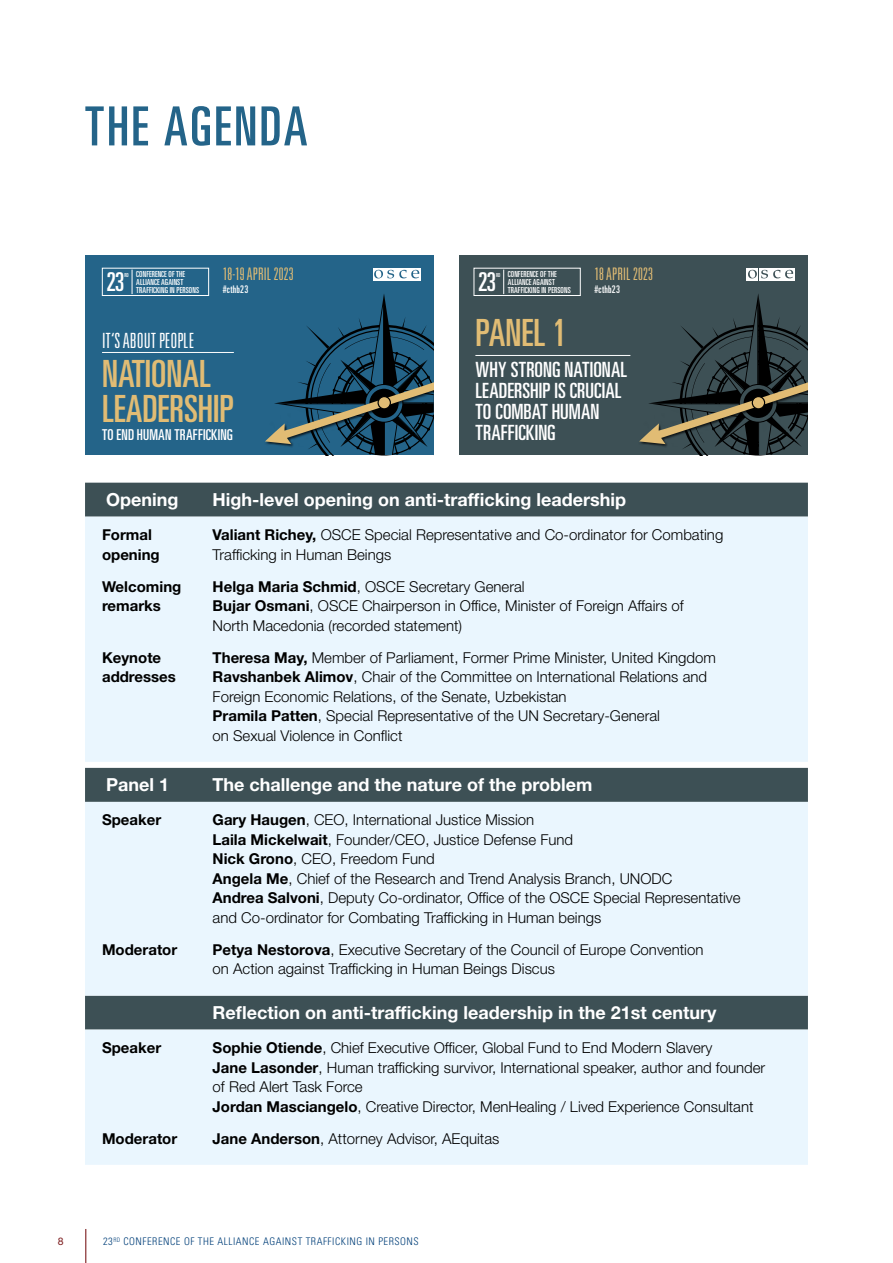
<style>
.page{position:relative;width:893px;height:1263px;background:#fff}
.page>*{position:absolute;margin:0;border:0;box-sizing:border-box;transform-origin:0 0}
.t1{font:ultra-condensed 54px "Univers LT Std";letter-spacing:.04em;color:#246489}
.t2{font:ultra-condensed 37.5px/34.5px "Univers LT Std";color:#e1bc74}
.t3{font:ultra-condensed 25.95px "Univers LT Std";color:#fff}
.t4{font:ultra-condensed 21px/21px "Univers LT Std";letter-spacing:.01em;color:#fff}
.t5{font:300 ultra-condensed 21px "Univers LT Std";color:#fff}
.t6{font:700 18px "Helvetica Neue LT Std";color:#fff}
.t7{font:300 ultra-condensed 17.25px "Univers LT Std";letter-spacing:.02em;color:#e1bc74}
.t8{font:300 15px/19.5px "Helvetica Neue LT Std";color:#000}
.t9{font:700 15px/19.5px "Helvetica Neue LT Std";color:#000}
.t10{font:ultra-condensed 15px "Univers LT Std";letter-spacing:.02em;color:#fff}
.t11{font:300 condensed 10.5px "Univers LT Std";letter-spacing:.05em;color:#003f79}
.t12{font:ultra-condensed 10.5px "Univers LT Std";letter-spacing:.025em;color:#fff}
.t13{font:10.5px "Helvetica Neue LT Std";color:#7e1e20}
.t14{font:ultra-condensed 8.25px/8.1px "Univers LT Std";letter-spacing:.01em;color:#fff}
.t15{font:ultra-condensed 5.4px "Univers LT Std";color:#fff}
.s1{font-weight:700}
</style>
<div class="page">
<hr style="left:85px;top:1229px;width:1px;height:34px;background:#7e1e20">
<div style="left:85px;top:483px;width:723px;height:34px;background:#3d5055"></div>
<div style="left:85px;top:517px;width:723px;height:245px;background:#eaf6fe"></div>
<div style="left:85px;top:768px;width:723px;height:34px;background:#3d5055"></div>
<svg style="left:85px;top:802px;width:723px;height:363px;background:#dae6ee"></svg>
<div style="left:459px;top:255px;width:349px;height:200px;background:#3d5055"></div>
<svg style="left:639px;top:294px;width:169px;height:161px"></svg>
<svg style="left:752px;top:396px;width:13px;height:13px"></svg>
<div style="left:752px;top:396px;width:13px;height:14px;border:1px solid #000;border-radius:50%"></div>
<div style="left:474px;top:268px;width:107px;height:28px;border:1px solid #fff"></div>
<svg style="left:503px;top:270px;width:1px;height:24px"></svg>
<hr style="left:475px;top:355px;width:155px;height:1px;background:#fff">
<div style="left:85px;top:255px;width:349px;height:200px;background:#246489"></div>
<svg style="left:265px;top:294px;width:169px;height:161px"></svg>
<svg style="left:378px;top:396px;width:12px;height:13px"></svg>
<div style="left:377px;top:396px;width:14px;height:14px;border:1px solid #000;border-radius:50%"></div>
<div style="left:102px;top:268px;width:107px;height:28px;border:1px solid #fff"></div>
<svg style="left:132px;top:270px;width:1px;height:24px"></svg>
<hr style="left:102px;top:352px;width:132px;height:1px;background:#fff">
<svg style="left:373px;top:268px;width:11px;height:12px"></svg>
<svg style="left:385px;top:268px;width:11px;height:12px"></svg>
<svg style="left:397px;top:268px;width:12px;height:12px"></svg>
<svg style="left:409px;top:268px;width:12px;height:12px"></svg>
<svg style="left:374px;top:270px;width:45px;height:8px"></svg>
<svg style="left:747px;top:268px;width:11px;height:12px"></svg>
<svg style="left:759px;top:268px;width:11px;height:12px"></svg>
<svg style="left:771px;top:268px;width:12px;height:12px"></svg>
<svg style="left:783px;top:268px;width:12px;height:12px"></svg>
<svg style="left:748px;top:270px;width:45px;height:8px"></svg>
<h1 class="t1" style="left:85px;top:95px;width:224px">THE AGENDA</h1>
<p class="t14" style="left:136px;top:270px;width:50px">CONFERENCE OF THE<br>ALLIANCE AGAINST</p>
<h3 class="t3" style="left:106px;top:267px;width:19px">23</h3>
<p class="t15" style="left:124px;top:272px;width:6px">RD</p>
<p class="t14" style="left:136px;top:286px;width:64px">TRAFFICKING IN PERSONS</p>
<p class="t7" style="left:223px;top:265px;width:72px">18-19 APRIL 2023</p>
<p class="t12" style="left:223px;top:283px;width:27px">#cthb23</p>
<p class="t14" style="left:508px;top:270px;width:50px">CONFERENCE OF THE<br>ALLIANCE AGAINST</p>
<h3 class="t3" style="left:478px;top:267px;width:19px">23</h3>
<p class="t15" style="left:496px;top:272px;width:6px">RD</p>
<p class="t14" style="left:508px;top:286px;width:64px">TRAFFICKING IN PERSONS</p>
<p class="t7" style="left:594px;top:265px;width:60px">18 APRIL 2023</p>
<p class="t12" style="left:594px;top:283px;width:27px">#cthb23</p>
<h3 class="t5" style="left:102px;top:330px;width:94px">IT‘S ABOUT PEOPLE</h3>
<h2 class="t2" style="left:102px;top:356px;width:133px">NATIONAL<br>LEADERSHIP</h2>
<p class="t10" style="left:102px;top:426px;width:132px">TO END HUMAN TRAFFICKING</p>
<h2 class="t2" style="left:475px;top:316px;width:92px">PANEL 1</h2>
<h3 class="t4" style="left:475px;top:359px;width:153px">WHY STRONG NATIONAL<br>LEADERSHIP IS CRUCIAL<br>TO COMBAT HUMAN<br>TRAFFICKING</h3>
<p class="t6" style="left:106px;top:488px;width:74px">Opening</p>
<p class="t6" style="left:213px;top:488px;width:415px">High-level opening on anti-trafficking leadership</p>
<p class="t9" style="left:102px;top:525px;width:59px">Formal opening</p>
<p class="t8" style="left:213px;top:525px;width:512px"><span class="s1">Valiant Richey,</span> OSCE Special Representative and Co-ordinator for Combating<br>Trafficking in Human Beings</p>
<p class="t9" style="left:102px;top:576px;width:81px">Welcoming remarks</p>
<p class="t8" style="left:213px;top:576px;width:473px"><span class="s1">Helga Maria Schmid</span>, OSCE Secretary General<br><span class="s1">Bujar Osmani</span>, OSCE Chairperson in Office, Minister of Foreign Affairs of<br>North Macedonia (recorded statement)</p>
<p class="t9" style="left:102px;top:647px;width:75px">Keynote addresses</p>
<p class="t8" style="left:213px;top:647px;width:505px"><span class="s1">Theresa May,</span> Member of Parliament, Former Prime Minister, United Kingdom <span class="s1">Ravshanbek Alimov</span>, Chair of the Committee on International Relations and Foreign Economic Relations, of the Senate, Uzbekistan<br><span class="s1">Pramila Patten</span>, Special Representative of the UN Secretary-General<br>on Sexual Violence in Conflict</p>
<p class="t6" style="left:106px;top:774px;width:64px">Panel 1</p>
<p class="t6" style="left:213px;top:774px;width:381px">The challenge and the nature of the problem</p>
<p class="t9" style="left:102px;top:810px;width:61px">Speaker</p>
<p class="t8" style="left:213px;top:810px;width:529px"><span class="s1">Gary Haugen</span>, CEO, International Justice Mission<br><span class="s1">Laila Mickelwait</span>, Founder/CEO, Justice Defense Fund<br><span class="s1">Nick Grono</span>, CEO, Freedom Fund<br><span class="s1">Angela Me</span>, Chief of the Research and Trend Analysis Branch, UNODC<br><span class="s1">Andrea Salvoni</span>, Deputy Co-ordinator, Office of the OSCE Special Representative and Co-ordinator for Combating Trafficking in Human beings</p>
<p class="t9" style="left:102px;top:939px;width:77px">Moderator</p>
<p class="t8" style="left:213px;top:939px;width:492px"><span class="s1">Petya Nestorova</span>, Executive Secretary of the Council of Europe Convention on Action against Trafficking in Human Beings Discus</p>
<p class="t6" style="left:213px;top:1001px;width:505px">Reflection on anti-trafficking leadership in the 21st century</p>
<p class="t9" style="left:102px;top:1038px;width:61px">Speaker</p>
<p class="t8" style="left:213px;top:1038px;width:554px"><span class="s1">Sophie Otiende</span>, Chief Executive Officer, Global Fund to End Modern Slavery<br><span class="s1">Jane Lasonder</span>, Human trafficking survivor, International speaker, author and founder of Red Alert Task Force<br><span class="s1">Jordan Masciangelo</span>, Creative Director, MenHealing / Lived Experience Consultant</p>
<p class="t9" style="left:102px;top:1128px;width:77px">Moderator</p>
<p class="t8" style="left:213px;top:1128px;width:288px"><span class="s1">Jane Anderson</span>, Attorney Advisor, AEquitas</p>
<p class="t13" style="left:58px;top:1235px;width:7px">8</p>
<p class="t11" style="left:103px;top:1235px;width:317px">23<sup>RD</sup> CONFERENCE OF THE ALLIANCE AGAINST TRAFFICKING IN PERSONS</p>
</div>
